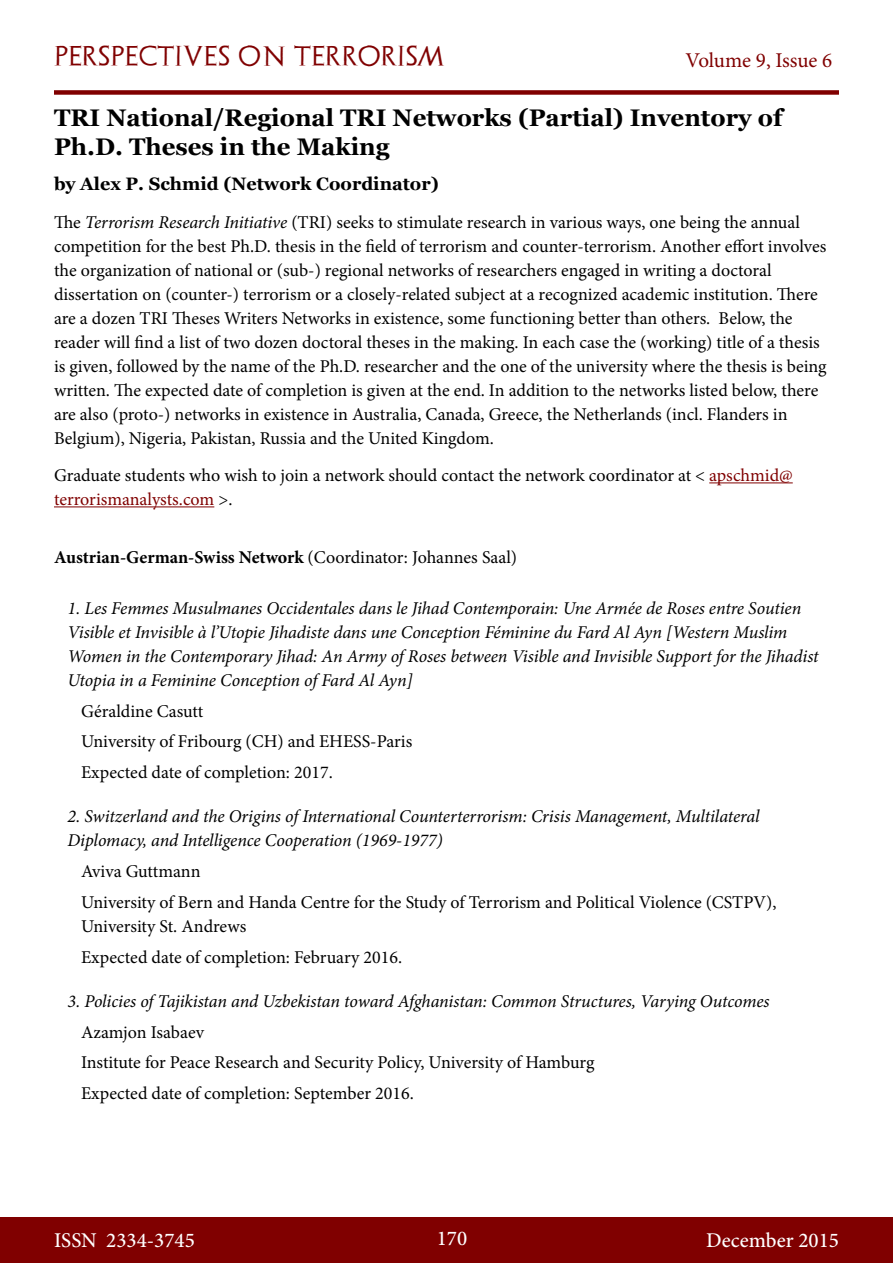
<style>
.page{position:relative;width:893px;height:1263px;background:#fff}
.page>*{position:absolute;margin:0;border:0;box-sizing:border-box;transform-origin:0 0}
.Article_Heading{font:700 24px/28.8px "Georgia";color:#000}
.t1{font:500 21px "Minion Pro";color:#fff}
.t2{font:21px "Archeologicaps";letter-spacing:.045em;color:#800000}
.t3{font:21px "Minion Pro";letter-spacing:-.005em;color:#800000}
.Body{font:18px/24px "Minion Pro";color:#000}
.thesis_title{font:italic 18px/24px "Minion Pro";letter-spacing:-.01em;color:#000}
.thesis_person{font:18px/24px "Minion Pro";color:#000}
.Network_title{font:700 18px "Minion Pro";color:#000}
.Author{font:700 18px "Georgia";color:#000}
.s1{font-style:italic}
.s2{color:#800000}
.s3{font-weight:400}
</style>
<div class="page">
<div style="left:0;top:1217px;width:893px;height:46px;background:#800000"></div>
<div style="left:54px;top:90px;width:785px;height:5px;background:#800000"></div>
<hr style="left:709px;top:482px;width:84px;height:1px;background:#800000">
<hr style="left:54px;top:506px;width:160px;height:1px;background:#800000">
<p class="t2" style="left:54px;top:43px;width:392px">PERSPECTIVES ON TERRORISM</p>
<p class="t3" style="left:686px;top:46px;width:148px">Volume 9, Issue 6</p>
<p class="Article_Heading" style="left:54px;top:102px;width:730px">TRI National/Regional TRI Networks (Partial) Inventory of<br>Ph.D. Theses in the Making</p>
<p class="Author" style="left:54px;top:170px;width:386px">by Alex P. Schmid (Network Coordinator)</p>
<p class="Body" style="left:54px;top:210px;width:774px">The <span class="s1">Terrorism Research Initiative</span> (TRI) seeks to stimulate research in various ways, one being the annual competition for the best Ph.D. thesis in the field of terrorism and counter-terrorism. Another effort involves the organization of national or (sub-) regional networks of researchers engaged in writing a doctoral dissertation on (counter-) terrorism or a closely-related subject at a recognized academic institution. There are a dozen TRI Theses Writers Networks in existence, some functioning better than others. Below, the reader will find a list of two dozen doctoral theses in the making. In each case the (working) title of a thesis is given, followed by the name of the Ph.D. researcher and the one of the university where the thesis is being written. The expected date of completion is given at the end. In addition to the networks listed below, there are also (proto-) networks in existence in Australia, Canada, Greece, the Netherlands (incl. Flanders in Belgium), Nigeria, Pakistan, Russia and the United Kingdom.</p>
<p class="Body" style="left:54px;top:463px;width:740px">Graduate students who wish to join a network should contact the network coordinator at &lt; <span class="s2">apschmid@ terrorismanalysts.com</span> &gt;.</p>
<p class="Network_title" style="left:54px;top:544px;width:465px">Austrian-German-Swiss Network <span class="s3">(Coordinator: Johannes Saal)</span></p>
<p class="thesis_title" style="left:68px;top:596px;width:753px">1. Les Femmes Musulmanes Occidentales dans le Jihad Contemporain: Une Armée de Roses entre Soutien Visible et Invisible à l’Utopie Jihadiste dans une Conception Féminine du Fard Al Ayn [Western Muslim Women in the Contemporary Jihad: An Army of Roses between Visible and Invisible Support for the Jihadist Utopia in a Feminine Conception of Fard Al Ayn]</p>
<p class="thesis_person" style="left:81px;top:699px;width:124px">Géraldine Casutt</p>
<p class="thesis_person" style="left:81px;top:730px;width:333px">University of Fribourg (CH) and EHESS-Paris</p>
<p class="thesis_person" style="left:81px;top:760px;width:253px">Expected date of completion: 2017.</p>
<p class="thesis_title" style="left:68px;top:805px;width:694px">2. Switzerland and the Origins of International Counterterrorism: Crisis Management, Multilateral<br>Diplomacy, and Intelligence Cooperation (1969-1977)</p>
<p class="thesis_person" style="left:81px;top:859px;width:121px">Aviva Guttmann</p>
<p class="thesis_person" style="left:81px;top:890px;width:697px">University of Bern and Handa Centre for the Study of Terrorism and Political Violence (CSTPV),<br>University St. Andrews</p>
<p class="thesis_person" style="left:81px;top:945px;width:323px">Expected date of completion: February 2016.</p>
<p class="thesis_title" style="left:68px;top:989px;width:704px">3. Policies of Tajikistan and Uzbekistan toward Afghanistan: Common Structures, Varying Outcomes</p>
<p class="thesis_person" style="left:81px;top:1020px;width:125px">Azamjon Isabaev</p>
<p class="thesis_person" style="left:81px;top:1051px;width:515px">Institute for Peace Research and Security Policy, University of Hamburg</p>
<p class="thesis_person" style="left:81px;top:1081px;width:334px">Expected date of completion: September 2016.</p>
<p class="t1" style="left:54px;top:1226px;width:142px">ISSN 2334-3745</p>
<p class="t1" style="left:437px;top:1224px;width:32px">170</p>
<p class="t1" style="left:706px;top:1226px;width:134px">December 2015</p>
</div>
